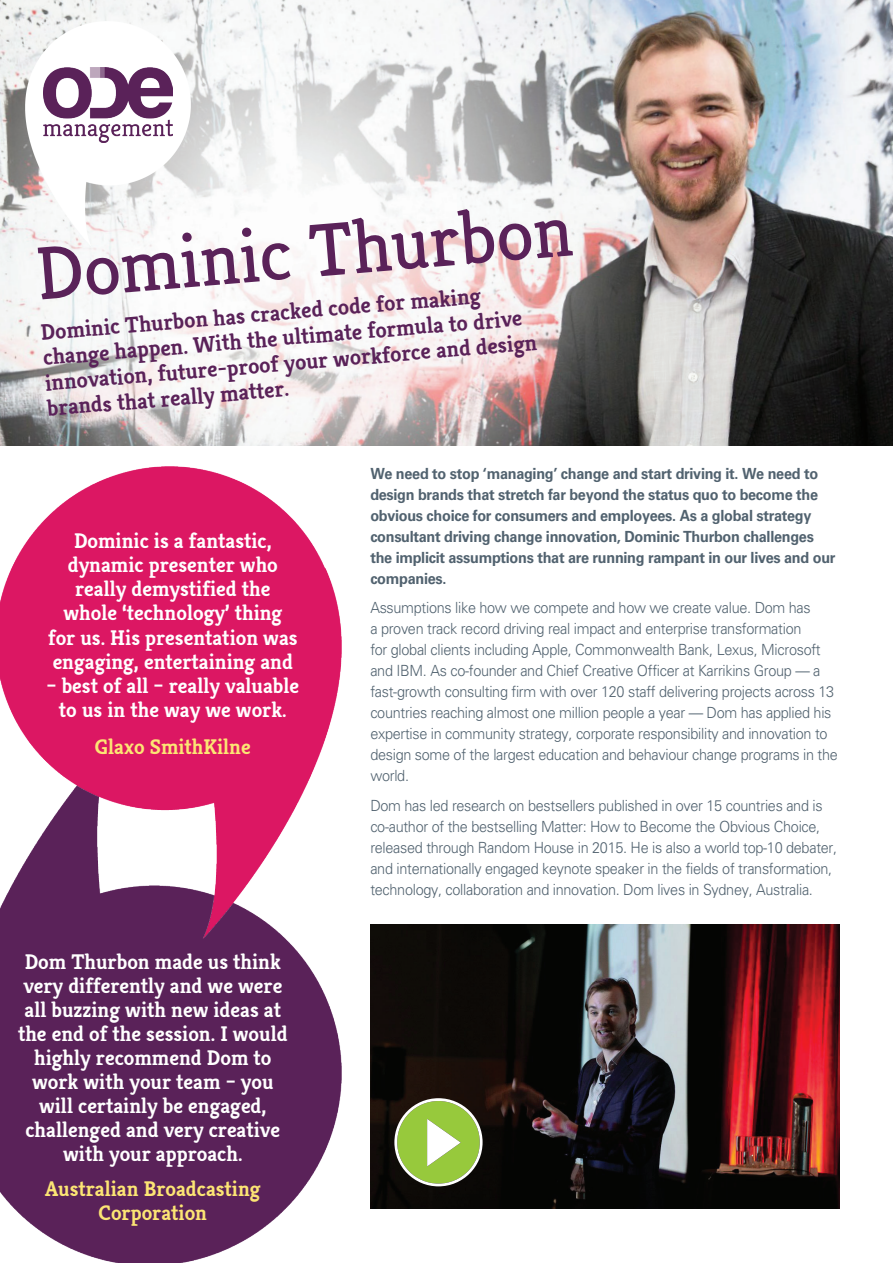
<style>
.page{position:relative;width:893px;height:1263px;background:#fff}
.page>*{position:absolute;margin:0;border:0;box-sizing:border-box;transform-origin:0 0}
.t1{font:75px "Kreon";color:#5a2259}
.t2{font:700 22.5px/25.3px "Kreon";color:#5a2259}
.t3{font:700 21.3px/24px "Kreon";color:#fff;text-align:center}
.t4{font:700 21.3px/24px "Kreon";color:#fce574;text-align:center}
.t5{font:300 15.3px/21px "Univers LT Std";letter-spacing:-.02em;color:#51626f;scale:.94 1}
.t6{font:700 15.3px/21px "Univers LT Std";letter-spacing:-.02em;color:#51626f;scale:.94 1}
</style>
<div class="page">
<img style="left:370px;top:925px;width:469px;height:284px">
<img style="left:1px;top:1px;width:891px;height:445px">
<img style="left:0;top:938px;width:341px;height:325px">
<img style="left:0;top:466px;width:341px;height:472px">
<svg style="left:394px;top:1098px;width:89px;height:88px"></svg>
<img style="left:26px;top:21px;width:165px;height:226px">
<img style="left:43px;top:67px;width:129px;height:75px">
<h1 class="t1" style="left:32px;top:230px;width:540px;rotate:-5deg">Dominic Thurbon</h1>
<h2 class="t2" style="left:40px;top:320px;width:495px;rotate:-5deg">Dominic Thurbon has cracked code for making change happen. With the ultimate formula to drive innovation, future-proof your workforce and design brands that really matter.</h2>
<h3 class="t3" style="left:48px;top:529px;width:251px">Dominic is a fantastic, dynamic presenter who really demystified the whole ‘technology’ thing for us. His presentation was engaging, entertaining and</h3>
<h3 class="t3" style="left:46px;top:673px;width:254px">– best of all – really valuable to us in the way we work.</h3>
<h3 class="t4" style="left:95px;top:735px;width:157px">Glaxo SmithKilne</h3>
<h3 class="t3" style="left:18px;top:949px;width:271px">Dom Thurbon made us think very differently and we were all buzzing with new ideas at the end of the session I. would highly recommend Dom to work with your team – you will certainly be engaged, challenged and very creative with your approach.</h3>
<h3 class="t4" style="left:45px;top:1176px;width:217px">Australian Broadcasting<br>Corporation</h3>
<p class="t6" style="left:370px;top:463px;width:496px">We need to stop ‘managing’ change and start driving .i t We need to design brands that stretch far beyond the status quo to become the obvious choice for consumers and employees. As a global strategy consultant driving change innovation, Dominic Thurbon challenges the implicit assumptions that are running rampant in our lives and our companies.</p>
<p class="t5" style="left:370px;top:597px;width:499px">Assumptions like how we compete and how we create value. Dom has<br>a proven track record driving real impact and enterprise transformation<br>for global clients including Apple, Commonwealth Bank, Lexus, Microsoft and IBM. As co-founder and Chief Creative Officer at Karrikins Group — a fast-growth consulting firm with over 120 staff delivering projects across 13 countries reaching almost one million people a year — Dom has applied his expertise in community strategy, corporate responsibility and innovation to design some of the largest education and behaviour change programs in the world.</p>
<p class="t5" style="left:370px;top:795px;width:498px">Dom has led research on bestsellers published in over 15 countries and is co-author of the bestselling Matter: How to Become the Obvious Choice, released through Random House in 2015. He is also a world top-10 debater, and internationally engaged keynote speaker in the fields of transformation, technology, collaboration and innovation. Dom lives in Sydney, Australia.</p>
</div>
